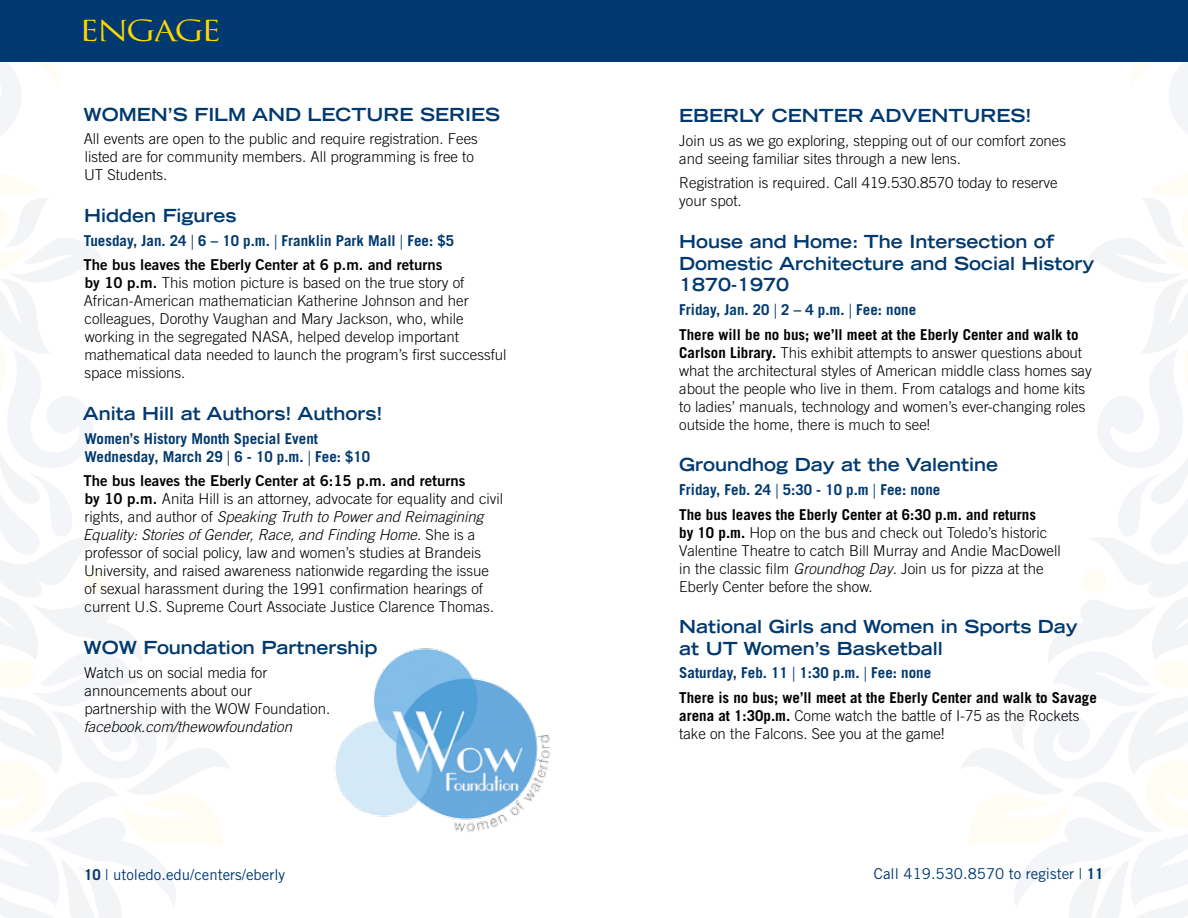
<style>
.page{position:relative;width:1188px;height:918px;background:#fff}
.page>*{position:absolute;margin:0;border:0;box-sizing:border-box;transform-origin:0 0}
.t1{font:36px "Quagent";letter-spacing:.125em;color:#ffd600}
.t2{font:700 expanded 18px/21.6px "Trade Gothic LT Std";color:#00396f}
.t3{font:300 15px/18px "Trade Gothic LT Std";color:#000}
.t4{font:700 15px/24.8px "Trade Gothic LT Std";color:#000}
.t5{font:700 15px/18px "Trade Gothic LT Std";color:#00396f}
.t6{font:15px "Trade Gothic LT Std Bd 2";color:#000}
.t7{font:15px "Trade Gothic LT Std";color:#003974}
.t8{font:italic 300 15px "Trade Gothic LT Std";color:#000}
.s1{font-weight:400;font-stretch:expanded}
.s2{font-family:"Trade Gothic LT Std Bd 2";font-weight:400}
.s3{font-style:italic}
.s4{color:#00396f}
.s5{font-weight:400;font-stretch:expanded;color:#00396f}
.s6{font-weight:700}
</style>
<div class="page">
<svg style="left:0;top:61px;width:136px;height:75px"></svg>
<svg style="left:0;top:174px;width:230px;height:744px"></svg>
<svg style="left:1054px;top:61px;width:134px;height:73px"></svg>
<svg style="left:960px;top:174px;width:228px;height:744px"></svg>
<img style="left:334px;top:648px;width:216px;height:184px">
<div style="left:0;top:0;width:1188px;height:61px;background:#00396f"></div>
<h1 class="t1" style="left:84px;top:2px;width:137px">engage</h1>
<p class="t2" style="left:84px;top:103px;width:418px">WOMEN’S FILM AND LECTURE SERIES</p>
<p class="t3" style="left:84px;top:130px;width:396px">All events are open to the public and require registration. Fees listed are for community members. All programming is free to<br>UT Students.</p>
<p class="t2" style="left:84px;top:205px;width:154px">Hidden Figures</p>
<p class="t5" style="left:84px;top:231px;width:372px">Tuesday, Jan. 24 <span class="s1">|</span> 6 – 10 p.m. <span class="s1">|</span> Franklin Park Mall <span class="s1">|</span> Fee: $5</p>
<p class="t6" style="left:84px;top:256px;width:361px">The bus leaves the Eberly Center at 6 p.m. and returns</p>
<p class="t3" style="left:84px;top:274px;width:424px"><span class="s2">by 10 p.m.</span> This motion picture is based on the true story of African-American mathematician Katherine Johnson and her colleagues, Dorothy Vaughan and Mary Jackson, who, while working in the segregated NASA, helped develop important mathematical data needed to launch the program’s first successful space missions.</p>
<p class="t2" style="left:83px;top:403px;width:301px">Anita Hill at Authors! Authors!</p>
<p class="t5" style="left:84px;top:429px;width:287px">Women’s History Month Special Event<br>Wednesday, March 29 <span class="s1">|</span> 6 - 10 p.m. <span class="s1">|</span> Fee: $10</p>
<p class="t6" style="left:84px;top:472px;width:383px">The bus leaves the Eberly Center at 6:15 p.m. and returns</p>
<p class="t3" style="left:83px;top:490px;width:422px"><span class="s2">by 10 p.m.</span> Anita Hill is an attorney, advocate for equality and civil rights, and author of <span class="s3">Speaking Truth to Power and Reimagining Equality: Stories of Gender, Race, and Finding Home</span>. She is a professor of social policy, law and women’s studies at Brandeis University, and raised awareness nationwide regarding the issue<br>of sexual harassment during the 1991 confirmation hearings of current U.S. Supreme Court Associate Justice Clarence Thomas.</p>
<p class="t2" style="left:84px;top:637px;width:295px">WOW Foundation Partnership</p>
<p class="t3" style="left:84px;top:663px;width:248px">Watch us on social media for announcements about our<br>partnership with the WOW Foundation.</p>
<p class="t8" style="left:84px;top:718px;width:210px">facebook.com/thewowfoundation</p>
<p class="t2" style="left:679px;top:104px;width:354px">EBERLY CENTER ADVENTURES!</p>
<p class="t3" style="left:679px;top:131px;width:388px">Join us as we go exploring, stepping out of our comfort zones and seeing familiar sites through a new lens.</p>
<p class="t3" style="left:679px;top:174px;width:380px">Registration is required. Call 419.530.8570 today to reserve your spot.</p>
<p class="t2" style="left:679px;top:230px;width:417px">House and Home: The Intersection of<br>Domestic Architecture and Social History<br>1870-1970</p>
<p class="t4" style="left:679px;top:297px;width:401px"><span class="s4">Friday, Jan. 20</span> <span class="s5">|</span> <span class="s4">2 – 4 p.m.</span> <span class="s5">|</span> <span class="s4">Fee: none<br></span>There will be no bus; we’ll meet at the Eberly Center and walk to</p>
<p class="t3" style="left:679px;top:343px;width:414px"><span class="s6">Carlson Library.</span> This exhibit attempts to answer questions about what the architectural styles of American middle class homes say about the people who live in them. From catalogs and home kits to ladies’ manuals, technology and women’s ever-changing roles outside the home, there is much to see!</p>
<p class="t2" style="left:679px;top:454px;width:321px">Groundhog Day at the Valentine</p>
<p class="t4" style="left:679px;top:477px;width:358px"><span class="s4">Friday, Feb. 24</span> <span class="s5">|</span> <span class="s4">5:30 - 10 p.m</span> <span class="s5">|</span> <span class="s4">Fee: none<br></span>The bus leaves the Eberly Center at 6:30 p.m. and returns</p>
<p class="t3" style="left:679px;top:523px;width:383px"><span class="s6">by 10 p.m.</span> Hop on the bus and check out Toledo’s historic Valentine Theatre to catch Bill Murray and Andie MacDowell in the classic film <span class="s3">Groundhog Day</span>. Join us for pizza at the Eberly Center before the show.</p>
<p class="t2" style="left:679px;top:616px;width:400px">National Girls and Women in Sports Day at UT Women’s Basketball</p>
<p class="t4" style="left:679px;top:660px;width:419px"><span class="s4">Saturday, Feb. 11</span> <span class="s5">|</span> <span class="s4">1:30 p.m.</span> <span class="s5">|</span> <span class="s4">Fee: none<br></span>There is no bus; we’ll meet at the Eberly Center and walk to Savage</p>
<p class="t3" style="left:679px;top:707px;width:402px"><span class="s6">arena at 1:30p.m.</span> Come watch the battle of I-75 as the Rockets take on the Falcons. See you at the game!</p>
<p class="t7" style="left:84px;top:866px;width:203px"><span class="s6">10</span> | utoledo.edu/centers/eberly</p>
<p class="t7" style="left:874px;top:864px;width:231px">Call 419.530.8570 to register | <span class="s6">11</span></p>
</div>
